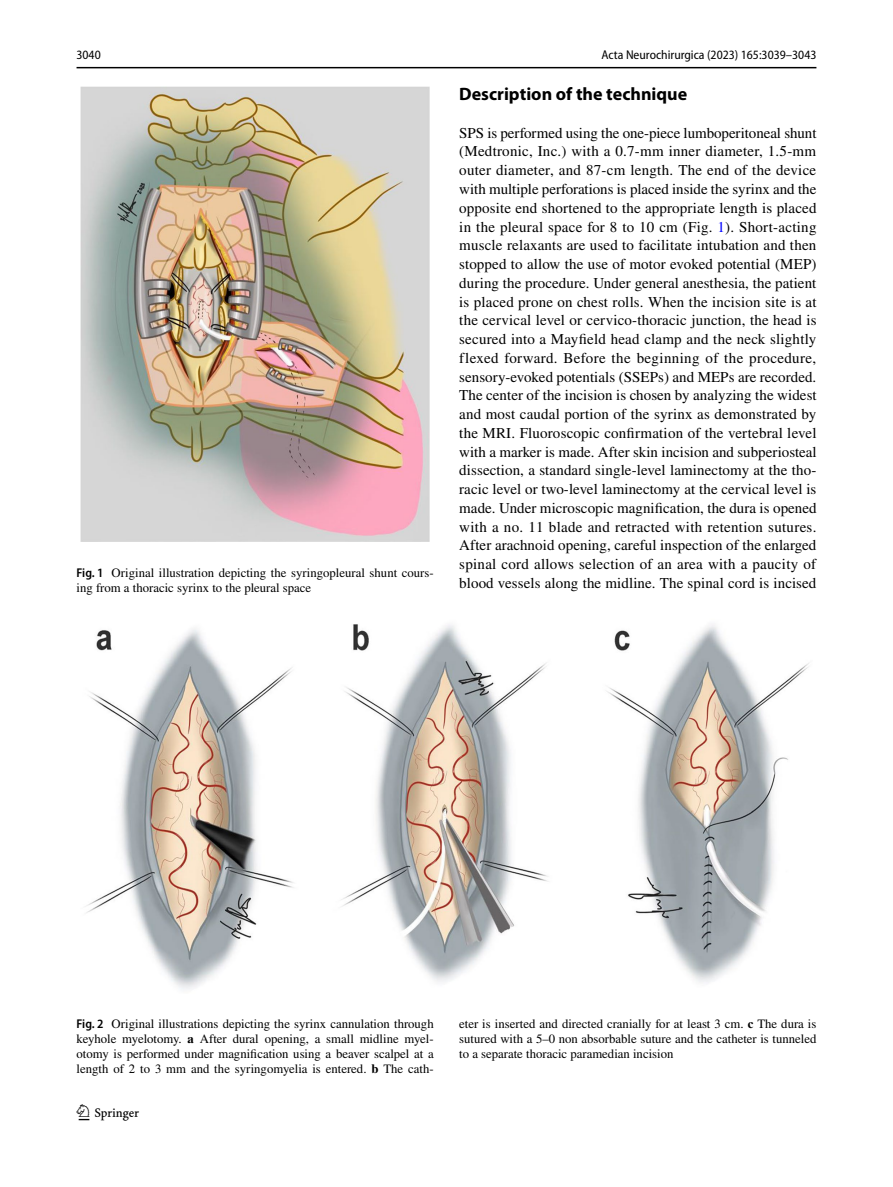
<style>
.page{position:relative;width:893px;height:1187px;background:#fff}
.page>*{position:absolute;margin:0;border:0;box-sizing:border-box;transform-origin:0 0}
.t1{font:22.5px "Springnew Regular 2";color:#000}
.t2{font:700 18px "Myriad Pro";color:#000}
.t3{font:15px/18.8px "STIX";letter-spacing:.005em;color:#000;text-align:justify}
.t4{font:12.75px/15px "STIX";color:#000;text-align:justify}
.t5{font:semi-condensed 12.75px "Myriad Pro";color:#000}
.s1{font-family:"Myriad Pro";font-weight:600;font-stretch:semi-condensed}
.s2{color:#00f}
.s3{font-weight:700}
</style>
<div class="page">
<hr style="left:77px;top:67px;width:739px;height:1px;background:#000">
<img style="left:81px;top:87px;width:348px;height:454px">
<img style="left:85px;top:624px;width:724px;height:366px">
<p class="t5" style="left:77px;top:48px;width:26px">3040</p>
<p class="t5" style="left:602px;top:48px;width:216px">Acta Neurochirurgica (2023) 165:3039–3043</p>
<p class="t4" style="left:77px;top:565px;width:359px"><span class="s1">Fig. 1</span> Original illustration depicting the syringopleural shunt cours&shy;ing from a thoracic syrinx to the pleural space</p>
<p class="t2" style="left:459px;top:82px;width:229px">Description of the technique</p>
<p class="t3" style="left:459px;top:124px;width:359px">SPS is performed using the one-piece lumboperitoneal shunt (Medtronic, Inc.) with a 0.7-mm inner diameter, 1.5-mm outer diameter, and 87-cm length. The end of the device with multiple perforations is placed inside the syrinx and the opposite end shortened to the appropriate length is placed in the pleural space for 8 to 10 cm (Fig. <span class="s2">1</span>). Short-acting muscle relaxants are used to facilitate intubation and then stopped to allow the use of motor evoked potential (MEP) during the procedure. Under general anesthesia, the patient is placed prone on chest rolls. When the incision site is at the cervical level or cervico-thoracic junction, the head is secured into a Mayfield head clamp and the neck slightly flexed forward. Before the beginning of the procedure, sensory-evoked potentials (SSEPs) and MEPs are recorded.<br>The center of the incision is chosen by analyzing the widest and most caudal portion of the syrinx as demonstrated by the MRI. Fluoroscopic confirmation of the vertebral level with a marker is made. After skin incision and subperiosteal dissection, a standard single-level laminectomy at the tho&shy;racic level or two-level laminectomy at the cervical level is made. Under microscopic magnification, the dura is opened with a no. 11 blade and retracted with retention sutures.<br>After arachnoid opening, careful inspection of the enlarged spinal cord allows selection of an area with a paucity of blood vessels along the midline. The spinal cord is incised</p>
<p class="t4" style="left:77px;top:1017px;width:359px"><span class="s1">Fig. 2</span> Original illustrations depicting the syrinx cannulation through keyhole myelotomy. <span class="s3">a</span> After dural opening, a small midline myel&shy;otomy is performed under magnification using a beaver scalpel at a length of 2 to 3 mm and the syringomyelia is entered. <span class="s3">b</span> The cath-</p>
<p class="t4" style="left:459px;top:1017px;width:359px">eter is inserted and directed cranially for at least 3 cm. <span class="s3">c</span> The dura is sutured with a 5–0 non absorbable suture and the catheter is tunneled to a separate thoracic paramedian incision</p>
<h1 class="t1" style="left:79px;top:1104px;width:62px">1 3</h1>
</div>
